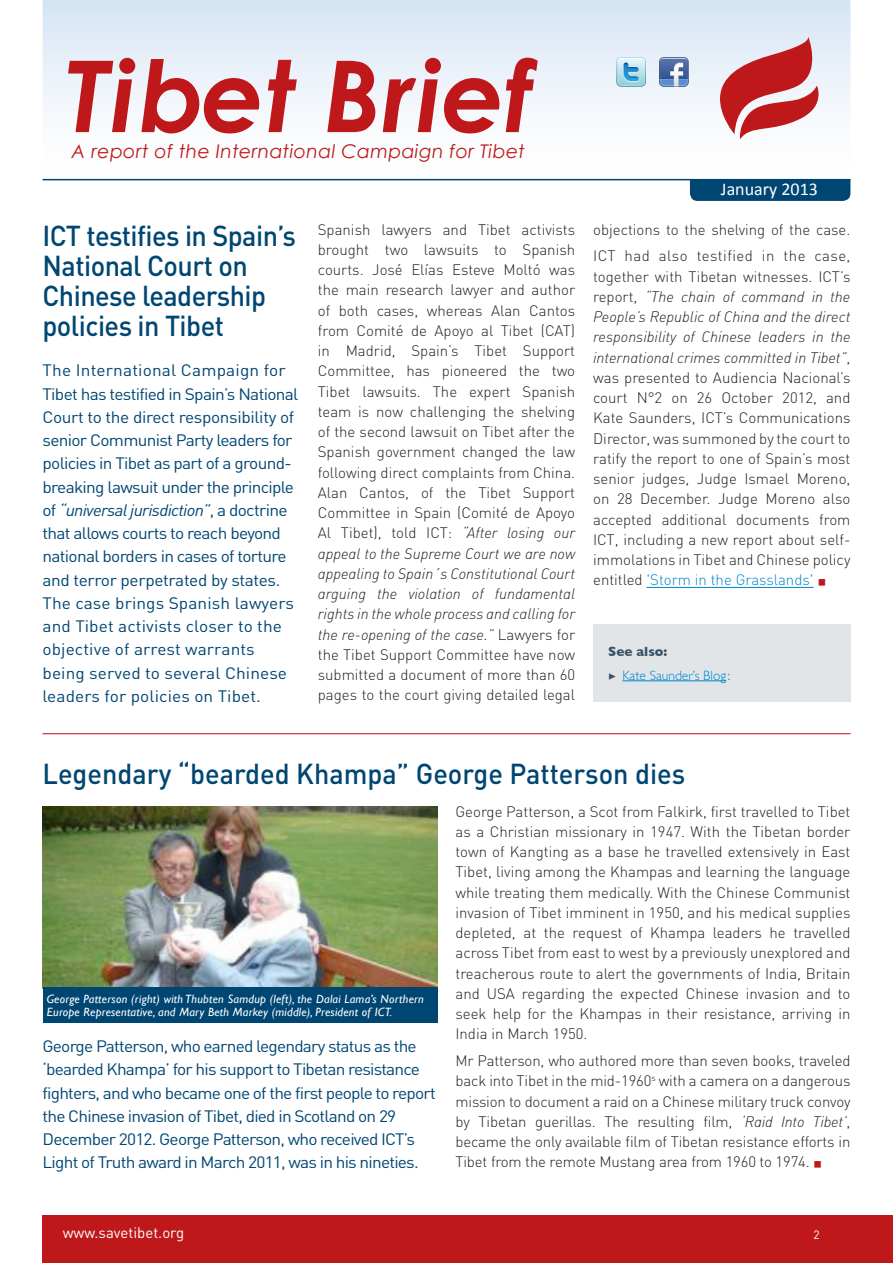
<style>
.page{position:relative;width:893px;height:1263px;background:#fff}
.page>*{position:absolute;margin:0;border:0;box-sizing:border-box;transform-origin:0 0}
.t1{font:italic 700 99.3px "Century Gothic";letter-spacing:.02em;color:#bf181b}
._01_-_Titre{font:500 28.5px/30px "DIN";letter-spacing:-.02em;color:#004673;scale:.95 1}
._01_-_Titre-2{font:500 28.5px "DIN";color:#004673;scale:.95 1}
.t2{font:italic 18.9px "Century Gothic";letter-spacing:.02em;color:#bf181b}
.t3{font:18px "Calibri";color:#fff}
._01_-_Titre-3{font:16.35px/23.2px "DIN";letter-spacing:-.02em;color:#004673;scale:1.05 1}
._01_-_Titre-4{font:16.35px/23.2px "DIN";letter-spacing:-.04em;color:#004673;scale:1.05 1}
._03_-_Texte_courante{font:300 15px/20.2px "DIN";color:#231f20;text-align:justify}
.t4{font:15px "DIN";color:#fff}
._05_-_Annexes{font:300 13.5px "Gill Sans";color:#0086cc}
._05_-_Annexes-2{font:700 13.5px "Gill Sans";color:#3b5266}
._03_-_Texte_courante-2{font:italic 12px/12.8px "Gill Sans";letter-spacing:.02em;color:#fff}
.t5{font:12px "DIN";color:#fff}
.s1{font-style:italic}
.s2{font-family:"DIN Light Italic Alt";font-weight:400}
.s3{color:#0086cc}
.s4{font-family:"Minion Pro";font-weight:400;font-size:22.5px;color:#bf181b}
.s5{font-family:"Minion Pro";font-weight:400;color:#3b5266}
.s6{color:#3b5266}
</style>
<div class="page">
<svg style="left:43px;top:0;width:807px;height:179px"></svg>
<hr style="left:43px;top:179px;width:807px;height:1px;background:#004673">
<div style="left:690px;top:180px;width:160px;height:21px;background:#004673"></div>
<div style="left:43px;top:1215px;width:850px;height:48px;background:#bf181b"></div>
<svg style="left:659px;top:57px;width:30px;height:30px"></svg>
<svg style="left:616px;top:57px;width:30px;height:30px"></svg>
<svg style="left:719px;top:37px;width:107px;height:102px"></svg>
<hr style="left:43px;top:733px;width:807px;height:1px;background:#bf181b">
<hr style="left:646px;top:587px;width:168px;height:1px;background:#0086cc">
<div style="left:593px;top:624px;width:257px;height:78px;background:#e1e5e8"></div>
<hr style="left:622px;top:680px;width:104px;height:1px;background:#0086cc">
<img style="left:43px;top:807px;width:394px;height:181px">
<div style="left:43px;top:988px;width:394px;height:35px;background:#004673"></div>
<h1 class="t1" style="left:66px;top:32px;width:468px">Tibet Brief</h1>
<p class="t2" style="left:72px;top:140px;width:455px">A report of the International Campaign for Tibet</p>
<p class="t3" style="left:721px;top:178px;width:98px">January 2013</p>
<p class="_01_-_Titre" style="left:43px;top:220px;width:268px">ICT testifies in Spain’s<br>National Court on<br>Chinese leadership policies in Tibet</p>
<p class="_01_-_Titre-3" style="left:43px;top:358px;width:245px">The International Campaign for Tibet has testified in Spain’s National Court to the direct responsibility of senior Communist Party leaders for policies in Tibet as part of a ground&shy;breaking lawsuit under the principle of <span class="s1">“universal jurisdiction”</span>, a doctrine that allows courts to reach beyond national borders in cases of torture and terror perpetrated by states.<br>The case brings Spanish lawyers and Tibet activists closer to the objective of arrest warrants being served to several Chinese leaders for policies on Tibet.</p>
<p class="_03_-_Texte_courante" style="left:318px;top:219px;width:259px">Spanish lawyers and Tibet activists brought two lawsuits to Spanish courts. José Elías Esteve Moltó was the main research lawyer and author of both cases, whereas Alan Cantos from Comité de Apoyo al Tibet (CAT) in Madrid, Spain’s Tibet Support Committee, has pioneered the two Tibet lawsuits. The expert Spanish team is now challenging the shelving of the second lawsuit on Tibet after the Spanish government changed the law following direct complaints from China.<br>Alan Cantos, of the Tibet Support Committee in Spain (Comité de Apoyo Al Tibet), told ICT: <span class="s2">“After losing our appeal to the Supreme Court we are now appealing to Spain´s Constitutional Court arguing the violation of fundamental rights in the whole process and calling for the re-opening of the case.”</span> Lawyers for the Tibet Support Committee have now submitted a document of more than 60 pages to the court giving detailed legal</p>
<p class="_03_-_Texte_courante" style="left:593px;top:219px;width:259px">objections to the shelving of the case.</p>
<p class="_03_-_Texte_courante" style="left:593px;top:246px;width:259px">ICT had also testified in the case, together with Tibetan witnesses. ICT’s report, <span class="s2">“The chain of command in the People’s Republic of China and the direct responsibility of Chinese leaders in the international crimes committed in Tibet”</span>, was presented to Audiencia Nacional’s court N°2 on 26 October 2012, and Kate Saunders, ICT’s Communications Director, was summoned by the court to ratify the report to one of Spain’s most senior judges, Judge Ismael Moreno, on 28 December. Judge Moreno also accepted additional documents from ICT, including a new report about self&shy;immolations in Tibet and Chinese policy entitled <span class="s3">'Storm in the Grasslands'</span> <span class="s4">■</span></p>
<p class="_05_-_Annexes-2" style="left:608px;top:643px;width:61px">See also:</p>
<p class="_05_-_Annexes" style="left:608px;top:668px;width:124px"><span class="s5">▶</span> Kate Saunder’s Blog <span class="s6">:</span></p>
<p class="_01_-_Titre-2" style="left:43px;top:755px;width:678px">Legendary “bearded Khampa” George Patterson dies</p>
<p class="_03_-_Texte_courante-2" style="left:47px;top:993px;width:379px">George Patterson (right) with Thubten Samdup (left), the Dalai Lama’s Northern<br>Europe Representative, and Mary Beth Markey (middle), President of ICT.</p>
<p class="_01_-_Titre-4" style="left:43px;top:1034px;width:376px">George Patterson, who earned legendary status as the ‘bearded Khampa’ for his support to Tibetan resistance fighters, and who became one of the first people to report the Chinese invasion of Tibet, died in Scotland on 29<br>December 2012. George Patterson, who received ICT’s Light of Truth award in March 2011, was in his nineties.</p>
<p class="_03_-_Texte_courante" style="left:455px;top:801px;width:396px">George Patterson, a Scot from Falkirk, first travelled to Tibet as a Christian missionary in 1947. With the Tibetan border town of Kangting as a base he travelled extensively in East Tibet, living among the Khampas and learning the language while treating them medically. With the Chinese Communist invasion of Tibet imminent in 1950, and his medical supplies depleted, at the request of Khampa leaders he travelled across Tibet from east to west by a previously unexplored and treacherous route to alert the governments of India, Britain and USA regarding the expected Chinese invasion and to seek help for the Khampas in their resistance, arriving in India in March 1950.</p>
<p class="_03_-_Texte_courante" style="left:455px;top:1050px;width:396px">Mr Patterson, who authored more than seven books, traveled back into Tibet in the mid-1960<sup>s</sup> with a camera on a dangerous mission to document a raid on a Chinese military truck convoy by Tibetan guerillas. The resulting film, <span class="s2">‘Raid Into Tibet’</span>, became the only available film of Tibetan resistance efforts in Tibet from the remote Mustang area from 1960 to 1974. <span class="s4">■</span></p>
<p class="t4" style="left:63px;top:1223px;width:123px">www.savetibet.org</p>
<p class="t5" style="left:813px;top:1227px;width:8px">2</p>
</div>
